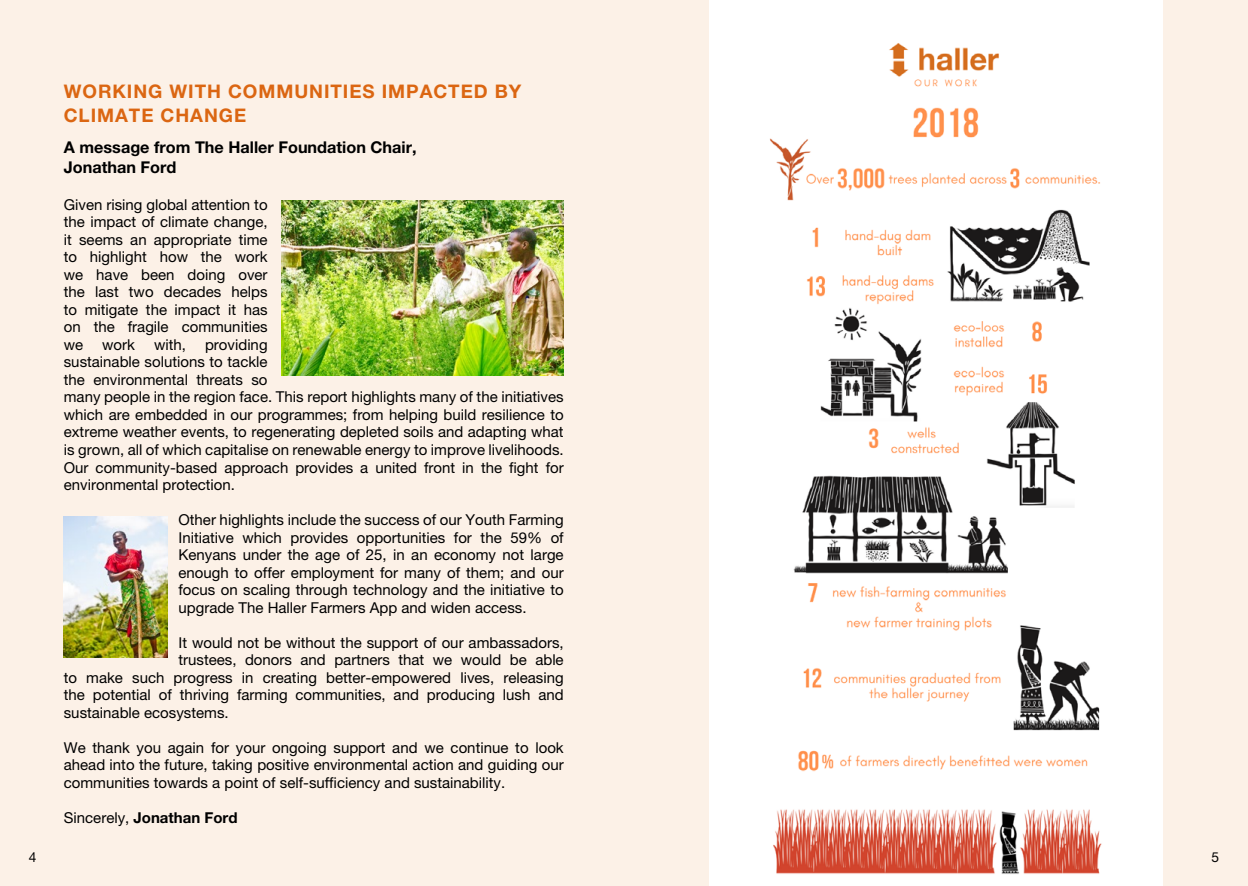
<style>
.page{position:relative;width:1248px;height:886px;background:#fff}
.page>*{position:absolute;margin:0;border:0;box-sizing:border-box;transform-origin:0 0}
.t1{font:700 18.75px/23.8px "Helvetica Neue LT Pro";letter-spacing:.05em;color:#db6612}
.t2{font:700 16.25px/20px "Helvetica Neue LT Pro";color:#000}
.t3{font:15px/17.5px "Helvetica Neue LT Pro";color:#000;text-align:justify}
.t4{font:700 15px "Helvetica Neue LT Pro";color:#000}
.t5{font:13.75px "Helvetica Neue LT Pro";color:#000}
.s1{font-weight:400}
</style>
<div class="page">
<div style="left:0;top:0;width:1247px;height:886px;background:#fcf1e7"></div>
<img style="left:282px;top:201px;width:281px;height:175px">
<div style="left:709px;top:0;width:453px;height:886px;background:#fff"></div>
<img style="left:770px;top:43px;width:332px;height:831px">
<img style="left:64px;top:516px;width:104px;height:141px">
<p class="t1" style="left:64px;top:79px;width:459px">WORKING WITH COMMUNITIES IMPACTED BY<br>CLIMATE CHANGE</p>
<p class="t2" style="left:64px;top:137px;width:354px">A message from The Haller Foundation Chair,<br>Jonathan Ford</p>
<p class="t3" style="left:64px;top:196px;width:205px">Given rising global attention to the impact of climate change, it seems an appropriate time to highlight how the work we have been doing over the last two decades helps to mitigate the impact it has on the fragile communities we</p>
<p class="t3" style="left:64px;top:336px;width:501px;text-align:left;text-indent:141px">providing<br>sustainable solutions to tackle<br>the environmental threats so<br>many people in the region face. This report highlights many of the initiatives which are embedded in our programmes; from helping build resilience to extreme weather events, to regenerating depleted soils and adapting what is grown, all of which capitalise on renewable energy to improve livelihoods.<br>Our community-based approach provides a united front in the fight for environmental protection.</p>
<p class="t3" style="left:178px;top:511px;width:387px">Other highlights include the success of our Youth Farming Initiative which provides opportunities for the 59% of Kenyans under the age of 25, in an economy not large enough to offer employment for many of them; and our focus on scaling through technology and the initiative to upgrade The Haller Farmers App and widen access.</p>
<p class="t3" style="left:178px;top:633px;width:387px">It would not be without the support of our ambassadors,</p>
<p class="t3" style="left:178px;top:651px;width:387px">trustees, donors and partners that we would be able</p>
<p class="t3" style="left:64px;top:668px;width:501px">to make such progress in creating better-empowered lives, releasing</p>
<p class="t3" style="left:64px;top:686px;width:501px">the potential of thriving farming communities, and producing lush and</p>
<p class="t3" style="left:64px;top:703px;width:166px">sustainable ecosystems.</p>
<p class="t3" style="left:64px;top:738px;width:501px">We thank you again for your ongoing support and we continue to look ahead into the future, taking positive environmental action and guiding our communities towards a point of self-sufficiency and sustainability.</p>
<p class="t4" style="left:64px;top:808px;width:175px"><span class="s1">Sincerely,</span> Jonathan Ford</p>
<p class="t3" style="left:102px;top:336px;width:34px">work</p>
<p class="t3" style="left:154px;top:336px;width:33px">with,</p>
<p class="t5" style="left:29px;top:848px;width:9px">4</p>
<p class="t5" style="left:1211px;top:848px;width:9px">5</p>
</div>
